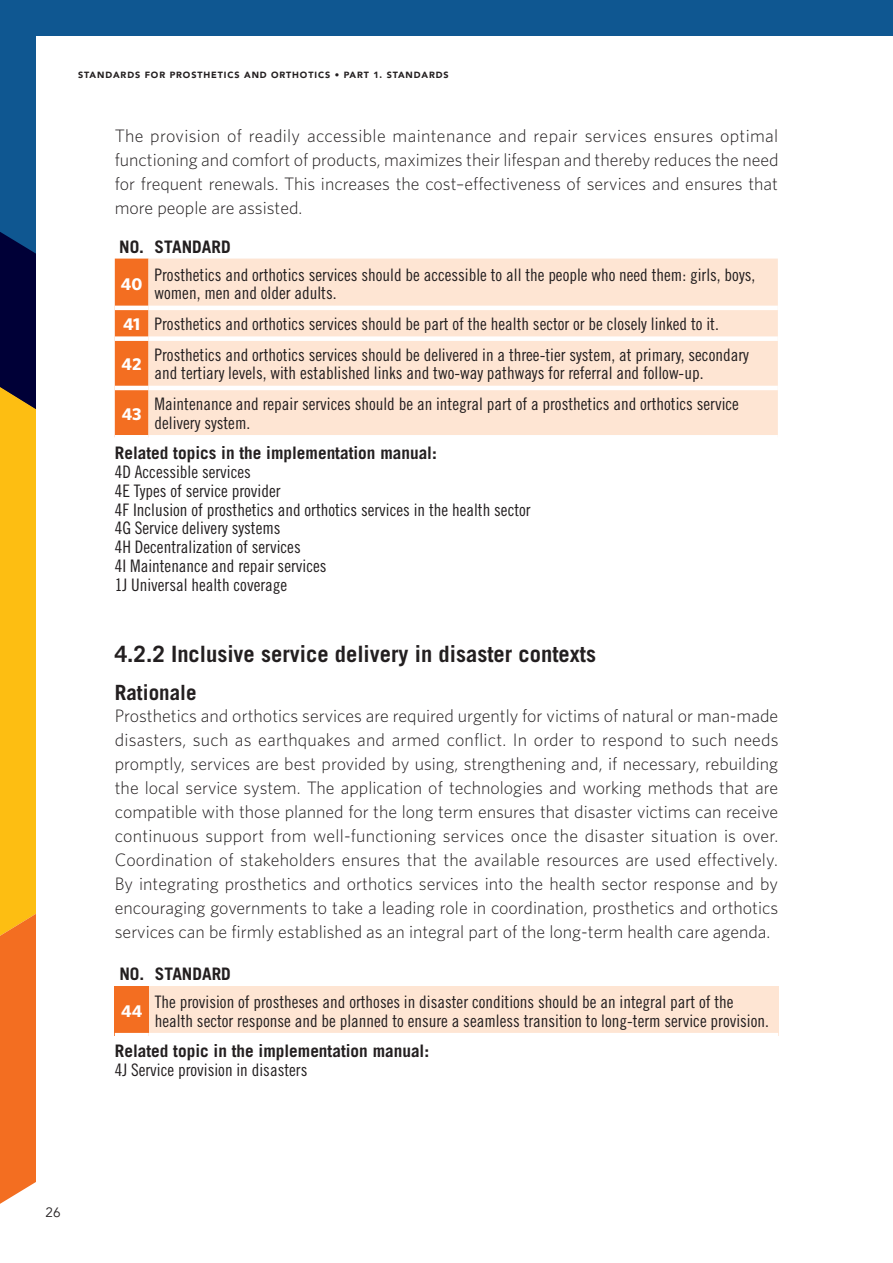
<style>
.page{position:relative;width:893px;height:1263px;background:#fff}
.page>*{position:absolute;margin:0;border:0;box-sizing:border-box;transform-origin:0 0}
.t1{font:700 22.5px "Trade Gothic";color:#231f20}
.t2{font:700 21px "Trade Gothic";color:#231f20}
.t3{font:300 18px/24px "Whitney HTF";color:#231f20;text-align:justify}
.t4{font:17.25px/18.8px "Trade Gothic Cond Eighteen";color:#231f20}
.t5{font:700 17.25px "Trade Gothic";color:#231f20}
.t6{font:700 17.25px "Whitney HTF";color:#fff}
.t7{font:13.5px "Avenir";color:#231f20}
.t8{font:900 9px "Avenir";letter-spacing:.1em;color:#231f20}
.s1{font-family:"Whitney HTF";font-weight:700;color:#fff}
</style>
<div class="page">
<div style="left:0;top:0;width:893px;height:231px;background:#0f5791"></div>
<div style="left:0;top:387px;width:36px;height:276px;background:#fdbe12"></div>
<svg style="left:0;top:663px;width:36px;height:541px;background:#f8971d"></svg>
<div style="left:36px;top:36px;width:857px;height:1191px;background:#fff"></div>
<div style="left:115px;top:259px;width:33px;height:176px;background:#f36e21"></div>
<div style="left:148px;top:259px;width:630px;height:176px;background:#fee5d3"></div>
<hr style="left:115px;top:306px;width:34px;height:4px;background:#fff">
<hr style="left:148px;top:306px;width:630px;height:4px;background:#fff">
<div style="left:115px;top:336px;width:34px;height:5px;background:#fff"></div>
<div style="left:148px;top:336px;width:630px;height:5px;background:#fff"></div>
<hr style="left:115px;top:386px;width:34px;height:4px;background:#fff">
<hr style="left:148px;top:386px;width:630px;height:4px;background:#fff">
<div style="left:115px;top:986px;width:34px;height:49px;background:#f36e21"></div>
<div style="left:149px;top:986px;width:629px;height:49px;background:#fee5d3"></div>
<hr style="left:115px;top:1033px;width:34px;height:4px;background:#fff">
<hr style="left:149px;top:1033px;width:629px;height:4px;background:#fff">
<p class="t8" style="left:78px;top:67px;width:372px">STANDARDS FOR PROSTHETICS AND ORTHOTICS • PART 1. STANDARDS</p>
<p class="t3" style="left:115px;top:123px;width:665px">The provision of readily accessible maintenance and repair services ensures optimal functioning and comfort of products, maximizes their lifespan and thereby reduces the need for frequent renewals. This increases the cost–effectiveness of services and ensures that more people are assisted.</p>
<p class="t5" style="left:119px;top:236px;width:113px">NO. STANDARD</p>
<p class="t6" style="left:121px;top:274px;width:23px">40</p>
<p class="t4" style="left:154px;top:265px;width:602px">Prosthetics and orthotics services should be accessible to all the people who need them: girls, boys, women, men and older adults.</p>
<p class="t4" style="left:123px;top:314px;width:597px"><span class="s1">41</span> Prosthetics and orthotics services should be part of the health sector or be closely linked to it.</p>
<p class="t6" style="left:122px;top:354px;width:22px">42</p>
<p class="t4" style="left:154px;top:345px;width:596px">Prosthetics and orthotics services should be delivered in a three-tier system, at primary, secondary and tertiary levels, with established links and two-way pathways for referral and follow-up.</p>
<p class="t6" style="left:122px;top:403px;width:21px">43</p>
<p class="t4" style="left:154px;top:394px;width:586px">Maintenance and repair services should be an integral part of a prosthetics and orthotics service delivery system.</p>
<p class="t5" style="left:115px;top:442px;width:324px">Related topics in the implementation manual:</p>
<p class="t4" style="left:115px;top:462px;width:417px">4D Accessible services<br>4E Types of service provider<br>4F Inclusion of prosthetics and orthotics services in the health sector 4G Service delivery systems<br>4H Decentralization of services<br>4I Maintenance and repair services<br>1J Universal health coverage</p>
<p class="t1" style="left:115px;top:640px;width:483px">4.2.2 Inclusive service delivery in disaster contexts</p>
<p class="t2" style="left:115px;top:679px;width:83px">Rationale</p>
<p class="t3" style="left:115px;top:704px;width:665px">Prosthetics and orthotics services are required urgently for victims of natural or man-made disasters, such as earthquakes and armed conflict. In order to respond to such needs promptly, services are best provided by using, strengthening and, if necessary, rebuilding the local service system. The application of technologies and working methods that are compatible with those planned for the long term ensures that disaster victims can receive continuous support from well-functioning services once the disaster situation is over.<br>Coordination of stakeholders ensures that the available resources are used effectively.<br>By integrating prosthetics and orthotics services into the health sector response and by encouraging governments to take a leading role in coordination, prosthetics and orthotics services can be firmly established as an integral part of the long-term health care agenda.</p>
<p class="t5" style="left:119px;top:963px;width:113px">NO. STANDARD</p>
<p class="t6" style="left:121px;top:1001px;width:23px">44</p>
<p class="t4" style="left:155px;top:992px;width:616px">The provision of prostheses and orthoses in disaster conditions should be an integral part of the health sector response and be planned to ensure a seamless transition to long-term service provision.</p>
<p class="t5" style="left:115px;top:1040px;width:316px">Related topic in the implementation manual:</p>
<p class="t4" style="left:115px;top:1060px;width:194px">4J Service provision in disasters</p>
<p class="t7" style="left:46px;top:1204px;width:17px">26</p>
</div>
